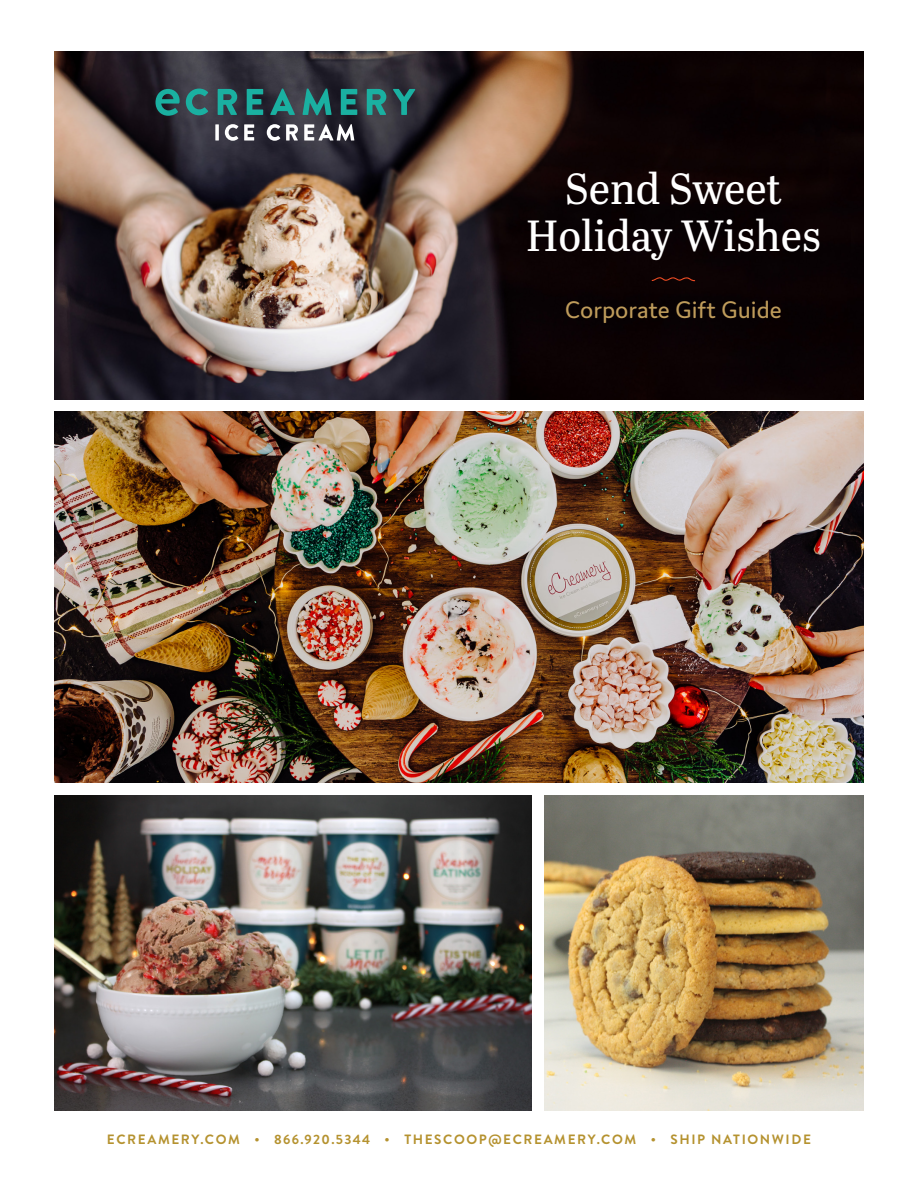
<style>
.page{position:relative;width:918px;height:1188px;background:#fff}
.page>*{position:absolute;margin:0;border:0;box-sizing:border-box;transform-origin:0 0}
.t1{font:43.5px "Abril Titling";color:#fff}
.t2{font:25.5px "Domus";color:#bf9c5b}
.t3{font:700 13.5px "Brandon Grotesque";letter-spacing:.12em;color:#b5922f}
</style>
<div class="page">
<img style="left:54px;top:52px;width:810px;height:348px">
<img style="left:54px;top:412px;width:810px;height:370px">
<img style="left:54px;top:795px;width:477px;height:316px">
<img style="left:544px;top:795px;width:320px;height:316px">
<svg style="left:215px;top:124px;width:4px;height:17px"></svg>
<svg style="left:225px;top:124px;width:13px;height:17px"></svg>
<svg style="left:244px;top:124px;width:10px;height:17px"></svg>
<svg style="left:267px;top:124px;width:13px;height:17px"></svg>
<svg style="left:286px;top:124px;width:12px;height:17px"></svg>
<svg style="left:304px;top:124px;width:50px;height:17px"></svg>
<svg style="left:186px;top:89px;width:22px;height:26px"></svg>
<svg style="left:218px;top:89px;width:19px;height:26px"></svg>
<svg style="left:247px;top:89px;width:16px;height:26px"></svg>
<svg style="left:270px;top:89px;width:25px;height:26px"></svg>
<svg style="left:302px;top:89px;width:30px;height:26px"></svg>
<svg style="left:341px;top:89px;width:16px;height:26px"></svg>
<svg style="left:367px;top:89px;width:19px;height:26px"></svg>
<svg style="left:393px;top:89px;width:22px;height:26px"></svg>
<svg style="left:156px;top:89px;width:24px;height:27px"></svg>
<svg style="left:652px;top:276px;width:43px;height:5px"></svg>
<p class="t1" style="left:565px;top:157px;width:219px">Send Sweet</p>
<p class="t1" style="left:526px;top:204px;width:296px">Holiday Wishes</p>
<p class="t2" style="left:565px;top:296px;width:218px">Corporate Gift Guide</p>
<p class="t3" style="left:107px;top:1130px;width:706px">ECREAMERY.COM • 866.920.5344 • THESCOOP@ECREAMERY.COM • SHIP NATIONWIDE</p>
</div>
